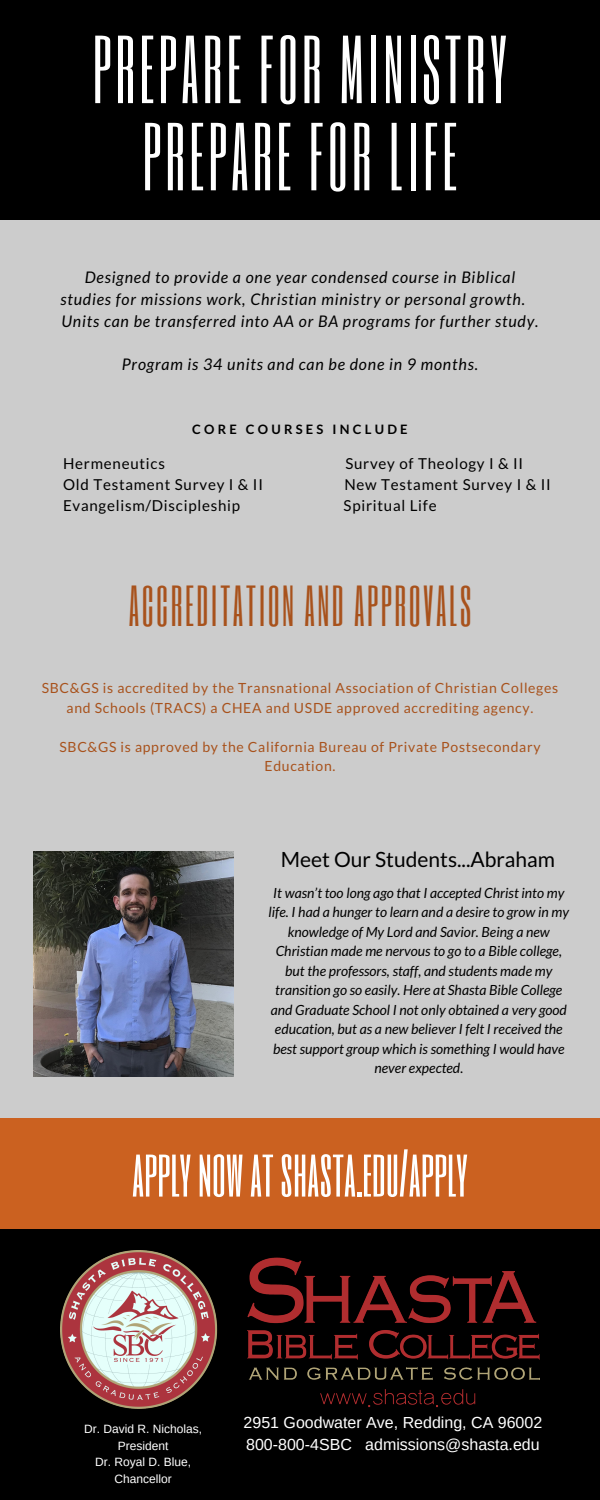
<style>
.page{position:relative;width:600px;height:1500px;background:#fff}
.page>*{position:absolute;margin:0;border:0;box-sizing:border-box;transform-origin:0 0}
.t1{font:80px "Six Caps";letter-spacing:.05em;color:#fff}
.t2{font:56px "Six Caps";color:#fff}
.t3{font:48px "Six Caps";letter-spacing:.05em;color:#a8521c}
.t4{font:21px "Lato";color:#000}
.t5{font:italic 16px/21.8px "Lato";letter-spacing:.05em;color:#000}
.t6{font:16px "Arimo";color:#fff}
.t7{font:15.1px "Lato";letter-spacing:.05em;color:#000}
.t8{font:italic 14px/19.5px "Lato";color:#000;text-align:center}
.t9{font:14px/19.5px "Lato";letter-spacing:.05em;color:#a8521c;text-align:center}
.t10{font:700 12.9px "Lato";letter-spacing:.25em;color:#000}
.t11{font:12px/16.5px "Arimo";color:#fff;text-align:center}
</style>
<div class="page">
<div style="left:0;top:1px;width:600px;height:217px;background:#000"></div>
<div style="left:0;top:220px;width:600px;height:1007px;background:#ccc"></div>
<div style="left:0;top:1227px;width:600px;height:272px;background:#000"></div>
<img style="left:60px;top:1250px;width:480px;height:159px">
<div style="left:0;top:1119px;width:600px;height:110px;background:#cb6120"></div>
<img style="left:34px;top:852px;width:199px;height:224px">
<p class="t1" style="left:93px;top:15px;width:416px">PREPARE FOR MINISTRY</p>
<p class="t1" style="left:143px;top:102px;width:316px">PREPARE FOR LIFE</p>
<p class="t5" style="left:60px;top:266px;width:480px;text-indent:24px">Designed to provide a one year condensed course in Biblical studies for missions work, Christian ministry or personal growth.<br>Units can be transferred into AA or BA programs for further study.</p>
<p class="t5" style="left:122px;top:353px;width:358px">Program is 34 units and can be done in 9 months.</p>
<p class="t10" style="left:192px;top:421px;width:217px">CORE COURSES INCLUDE</p>
<p class="t7" style="left:63px;top:454px;width:103px">Hermeneutics</p>
<p class="t7" style="left:345px;top:454px;width:179px">Survey of Theology I &amp; II</p>
<p class="t7" style="left:63px;top:475px;width:201px">Old Testament Survey I &amp; II</p>
<p class="t7" style="left:344px;top:475px;width:208px">New Testament Survey I &amp; II</p>
<p class="t7" style="left:63px;top:496px;width:179px">Evangelism/Discipleship</p>
<p class="t7" style="left:344px;top:496px;width:95px">Spiritual Life</p>
<p class="t3" style="left:129px;top:573px;width:343px">ACCREDITATION AND APPROVALS</p>
<p class="t9" style="left:42px;top:678px;width:518px">SBC&amp;GS is accredited by the Transnational Association of Christian Colleges and Schools (TRACS) a CHEA and USDE approved accrediting agency.</p>
<p class="t9" style="left:59px;top:736px;width:483px">SBC&amp;GS is approved by the California Bureau of Private Postsecondary<br>Education.</p>
<p class="t4" style="left:281px;top:847px;width:276px">Meet Our Students...Abraham</p>
<p class="t8" style="left:269px;top:883px;width:302px">It wasn’t too long ago that I accepted Christ into my life. I had a hunger to learn and a desire to grow in my knowledge of My Lord and Savior. Being a new Christian made me nervous to go to a Bible college, but the professors, staff, and students made my transition go so easily. Here at Shasta Bible College and Graduate School I not only obtained a very good education, but as a new believer I felt I received the best support group which is something I would have never expected.</p>
<p class="t2" style="left:132px;top:1135px;width:338px">applynowatshasta.edu/apply</p>
<p class="t11" style="left:84px;top:1421px;width:119px">Dr. David R. Nicholas,<br>President</p>
<p class="t11" style="left:95px;top:1454px;width:97px">Dr. Royal D. Blue,</p>
<p class="t11" style="left:115px;top:1470px;width:59px">Chancellor</p>
<p class="t6" style="left:244px;top:1414px;width:300px">2951 Goodwater Ave, Redding, CA 96002</p>
<p class="t6" style="left:246px;top:1436px;width:295px">800-800-4SBC admissions@shasta.edu</p>
</div>
